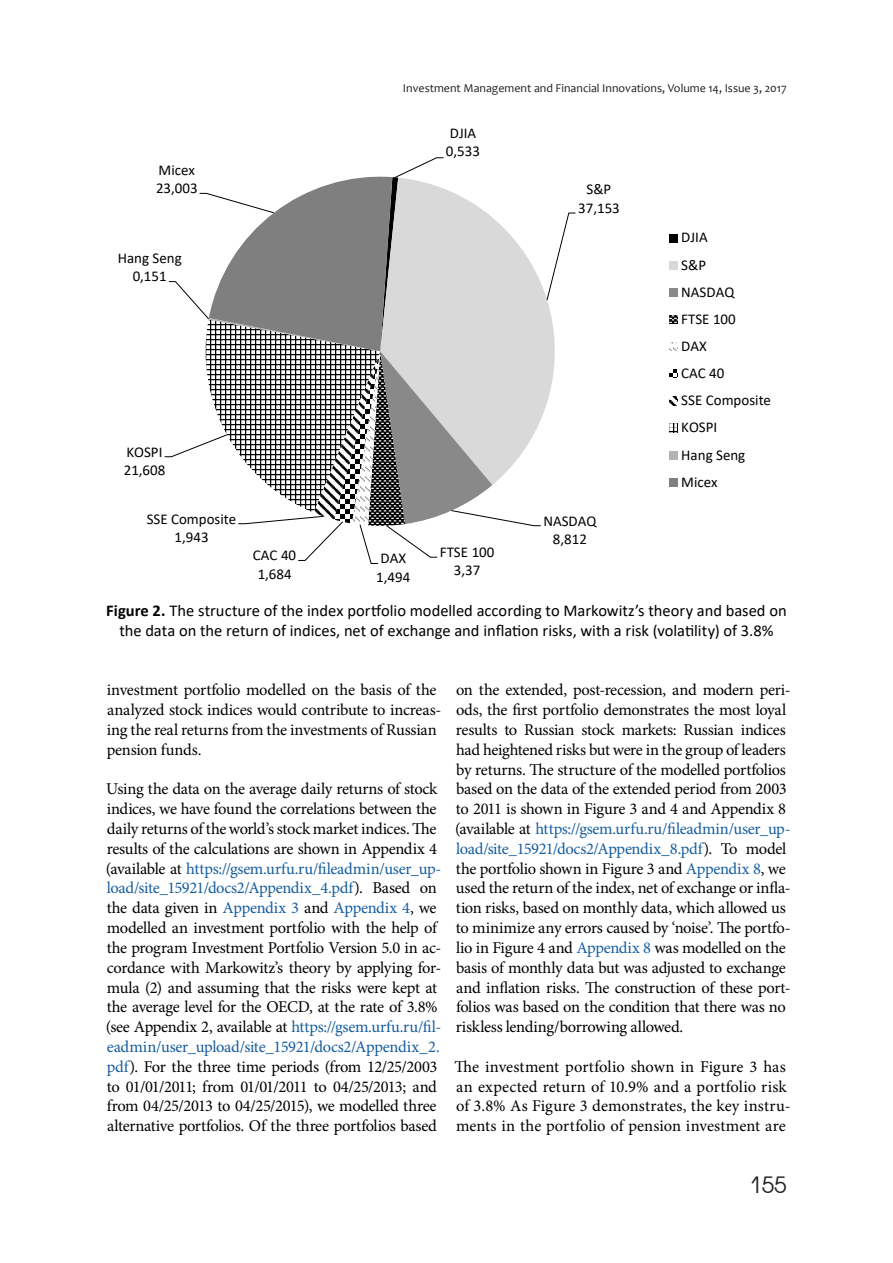
<style>
.page{position:relative;width:893px;height:1263px;background:#fff}
.page>*{position:absolute;margin:0;border:0;box-sizing:border-box;transform-origin:0 0}
.t1{font:22.5px "Avant Garde Gothic C";color:#231f20}
.t2{font:16.5px/19.8px "Minion Pro";letter-spacing:-.015em;color:#000}
.t3{font:16.5px/19.8px "Calibri";color:#000;text-align:center}
.t4{font:16.5px/19.8px "Minion Pro";letter-spacing:.01em;color:#000}
.t5{font:15px/18.3px "Calibri";color:#000;text-align:center}
.t6{font:12px "Candara";color:#231f20}
.s1{font-weight:700}
.s2{color:#175d9e}
</style>
<div class="page">
<svg style="left:164px;top:157px;width:412px;height:407px"></svg>
<div style="left:669px;top:234px;width:8px;height:8px;background:#000"></div>
<div style="left:669px;top:261px;width:8px;height:8px;background:#d9d9d9"></div>
<div style="left:669px;top:288px;width:8px;height:9px;background:#898989"></div>
<svg style="left:669px;top:315px;width:8px;height:9px"></svg>
<svg style="left:669px;top:343px;width:8px;height:8px"></svg>
<svg style="left:669px;top:370px;width:8px;height:8px"></svg>
<svg style="left:669px;top:397px;width:8px;height:8px"></svg>
<svg style="left:669px;top:424px;width:8px;height:8px"></svg>
<div style="left:669px;top:451px;width:8px;height:8px;background:#b3b3b3"></div>
<div style="left:669px;top:478px;width:8px;height:8px;background:#7f7f7f"></div>
<p class="t6" style="left:403px;top:83px;width:385px">Investment Management and Financial Innovations, Volume 14, Issue 3, 2017</p>
<p class="t5" style="left:156px;top:162px;width:43px;text-align:left">Micex<br>23,003</p>
<p class="t5" style="left:118px;top:250px;width:66px">Hang Seng<br>0,151</p>
<p class="t5" style="left:124px;top:444px;width:43px;text-align:left">KOSPI<br>21,608</p>
<p class="t5" style="left:147px;top:511px;width:91px">SSE Composite<br>1,943</p>
<p class="t5" style="left:253px;top:548px;width:45px">CAC 40<br>1,684</p>
<p class="t5" style="left:446px;top:125px;width:36px;text-align:left">DJIA<br>0,533</p>
<p class="t5" style="left:578px;top:182px;width:43px">S&amp;P<br>37,153</p>
<p class="t5" style="left:376px;top:550px;width:36px;text-align:left">DAX<br>1,494</p>
<p class="t5" style="left:440px;top:544px;width:56px">FTSE 100<br>3,37</p>
<p class="t5" style="left:543px;top:513px;width:55px">NASDAQ<br>8,812</p>
<p class="t5" style="left:681px;top:225px;width:91px;line-height:27.2px;text-align:left">DJIA<br>S&amp;P<br>NASDAQ<br>FTSE 100<br>DAX<br>CAC 40<br>SSE Composite<br>KOSPI<br>Hang Seng<br>Micex</p>
<p class="t3" style="left:106px;top:600px;width:682px"><span class="s1">Figure 2.</span> The structure of the index portfolio modelled according to Markowitz’s theory and based on the data on the return of indices, net of exchange and inflation risks, with a risk (volatility) of 3.8%</p>
<p class="t2" style="left:107px;top:682px;width:336px">investment portfolio modelled on the basis of the analyzed stock indices would contribute to increas&shy;ing the real returns from the investments of Russian pension funds.</p>
<p class="t2" style="left:106px;top:781px;width:337px">Using the data on the average daily returns of stock indices, we have found the correlations between the daily returns of the world’s stock market indices. The results of the calculations are shown in Appendix 4 (available at <span class="s2">https://gsem.urfu.ru/fileadmin/user_up&shy;load/site_15921/docs2/Appendix_4.pdf</span>). Based on the data given in <span class="s2">Appendix 3</span> and <span class="s2">Appendix 4</span>, we modelled an investment portfolio with the help of the program Investment Portfolio Version 5.0 in ac&shy;cordance with Markowitz’s theory by applying for&shy;mula (2) and assuming that the risks were kept at the average level for the OECD, at the rate of 3.8% (see Appendix 2, available at <span class="s2">https://gsem.urfu.ru/fil&shy;eadmin/user_upload/site_15921/docs2/Appendix_2. pdf</span>). For the three time periods (from 12/25/2003 to 01/01/2011; from 01/01/2011 to 04/25/2013; and from 04/25/2013 to 04/25/2015), we modelled three alternative portfolios. Of the three portfolios based</p>
<p class="t2" style="left:455px;top:682px;width:337px">on the extended, post-recession, and modern peri&shy;ods, the first portfolio demonstrates the most loyal results to Russian stock markets: Russian indices had heightened risks but were in the group of leaders by returns. The structure of the modelled portfolios based on the data of the extended period from 2003 to 2011 is shown in Figure 3 and 4 and Appendix 8 (available at <span class="s2">https://gsem.urfu.ru/fileadmin/user_up&shy;load/site_15921/docs2/Appendix_8.pdf</span>). To model the portfolio shown in Figure 3 and <span class="s2">Appendix 8</span>, we used the return of the index, net of exchange or infla&shy;tion risks, based on monthly data, which allowed us to minimize any errors caused by ‘noise’. The portfo&shy;lio in Figure 4 and <span class="s2">Appendix 8</span> was modelled on the basis of monthly data but was adjusted to exchange and inflation risks. The construction of these port&shy;folios was based on the condition that there was no riskless lending/borrowing allowed.</p>
<p class="t4" style="left:454px;top:1058px;width:338px">The investment portfolio shown in Figure 3 has an expected return of 10.9% and a portfolio risk of 3.8% As Figure 3 demonstrates, the key instru&shy;ments in the portfolio of pension investment are</p>
<h1 class="t1" style="left:749px;top:1172px;width:39px">155</h1>
</div>
